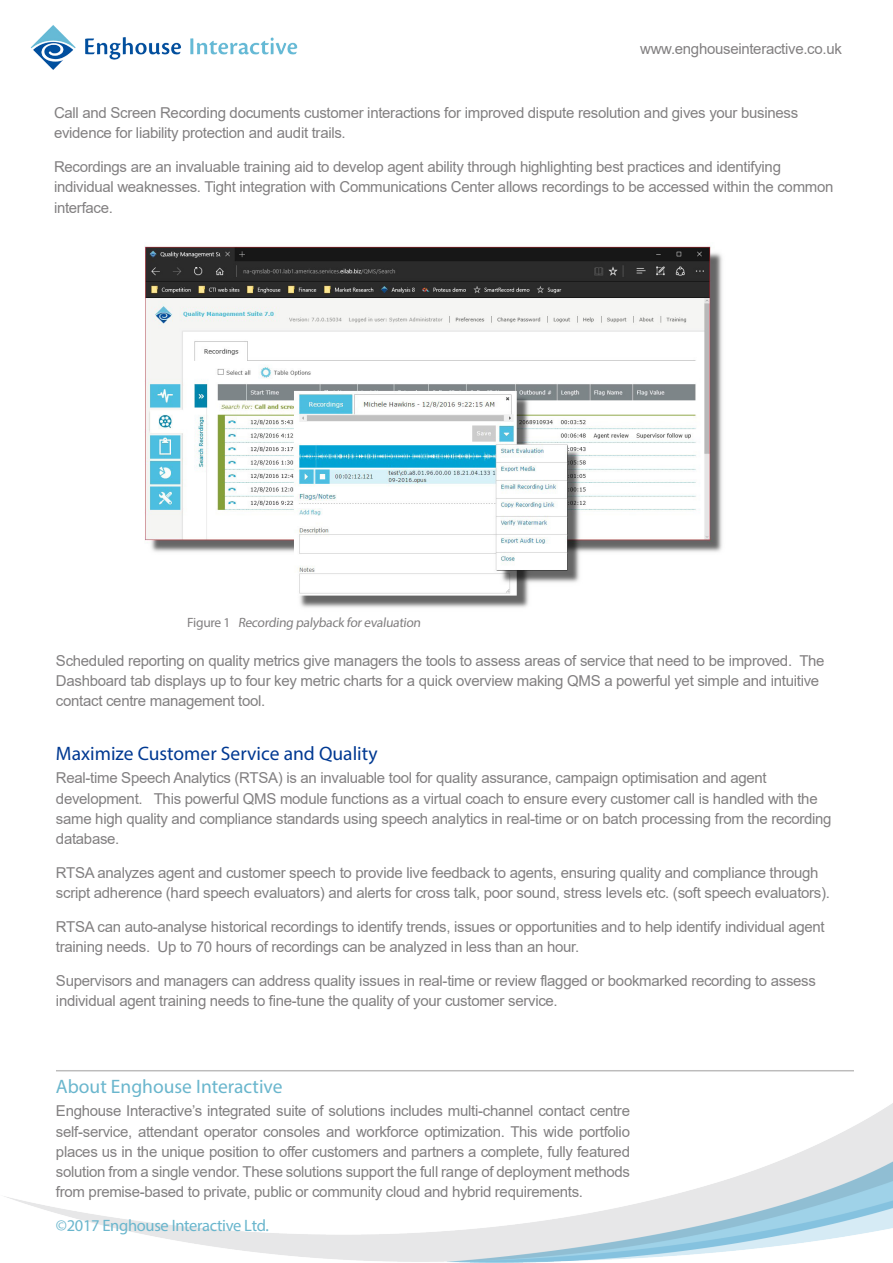
<style>
.page{position:relative;width:893px;height:1263px;background:#fff}
.page>*{position:absolute;margin:0;border:0;box-sizing:border-box;transform-origin:0 0}
.Body__Header_BLUE{font:19.5px "Myriad Pro";color:#003992}
.t1{font:19.5px "Myriad Pro";color:#6ab6cd}
.t2{font:16.5px "Myriad Pro";letter-spacing:-.02em;color:#6ab6cd}
.Body_Copy{font:15px/20.2px "Arial";letter-spacing:-.02em;color:#828081}
.Body__Subheader{font:13.5px "Myriad Pro";letter-spacing:-.025em;color:#828081}
</style>
<div class="page">
<hr style="left:56px;top:1070px;width:798px;height:1px;background:#231f20">
<img style="left:4px;top:1103px;width:889px;height:160px">
<img style="left:31px;top:25px;width:266px;height:45px">
<img style="left:144px;top:246px;width:578px;height:362px">
<p class="Body_Copy" style="left:640px;top:39px;width:203px">www.enghouseinteractive.co.uk</p>
<p class="Body_Copy" style="left:54px;top:103px;width:746px">Call and Screen Recording documents customer interactions for improved dispute resolution and gives your business evidence for liability protection and audit trails.</p>
<p class="Body_Copy" style="left:54px;top:157px;width:781px">Recordings are an invaluable training aid to develop agent ability through highlighting best practices and identifying individual weaknesses. Tight integration with Communications Center allows recordings to be accessed within the common interface.</p>
<p class="Body__Subheader" style="left:187px;top:615px;width:237px">Figure 1 Recording palyback forevaluation</p>
<p class="Body_Copy" style="left:56px;top:650px;width:770px">Scheduled reporting on quality metrics give managers the tools to assess areas of service that need to be improved. The<br>Dashboard tab displays up to four key metric charts for a quick overview making QMS a powerful yet simple and intuitive contact centre management tool.</p>
<p class="Body__Header_BLUE" style="left:56px;top:742px;width:323px">Maximize Customer Service and Quality</p>
<p class="Body_Copy" style="left:56px;top:768px;width:777px">Real-time Speech Analytics (RTSA) is an invaluable tool for quality assurance, campaign optimisation and agent development. This powerful QMS module functions as a virtual coach to ensure every customer call is handled with the same high quality and compliance standards using speech analytics in real-time or on batch processing from the recording database.</p>
<p class="Body_Copy" style="left:56px;top:862px;width:775px">RTSA analyzes agent and customer speech to provide live feedback to agents, ensuring quality and compliance through script adherence (hard speech evaluators) and alerts for cross talk, poor sound, stress levels etc. (soft speech evaluators).</p>
<p class="Body_Copy" style="left:56px;top:916px;width:770px">RTSA can auto-analyse historical recordings to identify trends, issues or opportunities and to help identify individual agent training needs. Up to 70 hours of recordings can be analyzed in less than an hour.</p>
<p class="Body_Copy" style="left:56px;top:970px;width:761px">Supervisors and managers can address quality issues in real-time or review flagged or bookmarked recording to assess individual agent training needs to fine-tune the quality of your customer service.</p>
<h1 class="t1" style="left:56px;top:1075px;width:228px">About Enghouse Interactive</h1>
<p class="Body_Copy" style="left:56px;top:1101px;width:575px;text-align:justify">Enghouse Interactive’s integrated suite of solutions includes multi-channel contact centre self-service, attendant operator consoles and workforce optimization. This wide portfolio places us in the unique position to offer customers and partners a complete, fully featured solution from a single vendor. These solutions support the full range of deployment methods from premise-based to private, public or community cloud and hybrid requirements.</p>
<p class="t2" style="left:56px;top:1216px;width:214px">©2017 Enghouse Interactive Ltd.</p>
</div>
